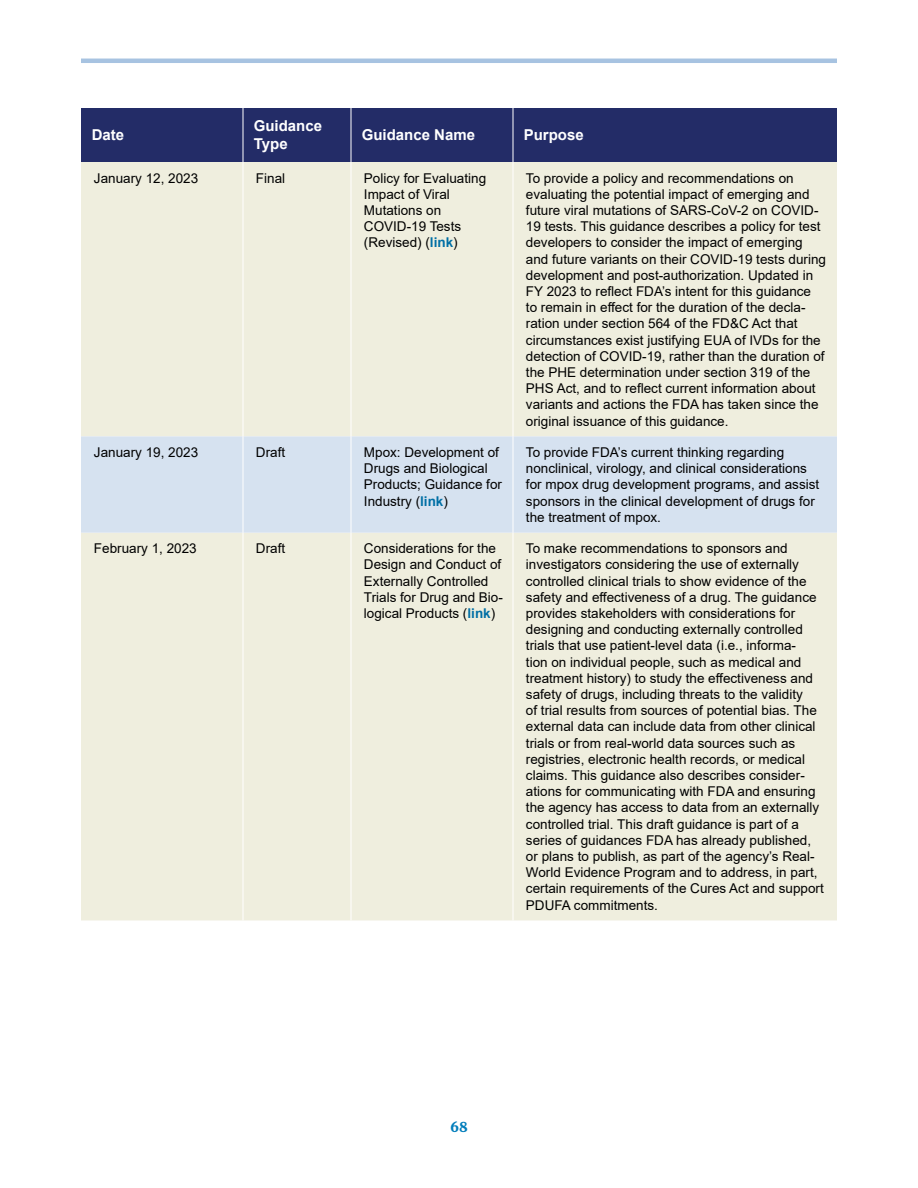
<style>
.page{position:relative;width:918px;height:1188px;background:#fff}
.page>*{position:absolute;margin:0;border:0;box-sizing:border-box;transform-origin:0 0}
.table_header{font:700 15px/18px "Arial";color:#fff}
.table_text{font:13.5px/16.2px "Arial";color:#000}
.t1{font:900 13.5px "Merriweather";color:#007dbb}
.s1{font-weight:700;color:#006fa5}
</style>
<div class="page">
<hr style="left:81px;top:59px;width:756px;height:4px;background:#a7c3e1">
<div style="left:81px;top:108px;width:756px;height:54px;background:#232c67"></div>
<div style="left:81px;top:162px;width:756px;height:758px;background:#efeede"></div>
<div style="left:81px;top:436px;width:756px;height:97px;background:#d6e2f0"></div>
<hr style="left:243px;top:108px;width:1px;height:54px;background:#fff">
<hr style="left:351px;top:108px;width:1px;height:54px;background:#fff">
<hr style="left:513px;top:108px;width:1px;height:54px;background:#fff">
<hr style="left:243px;top:162px;width:1px;height:274px;background:#fff">
<hr style="left:351px;top:162px;width:1px;height:274px;background:#fff">
<hr style="left:513px;top:162px;width:1px;height:274px;background:#fff">
<hr style="left:243px;top:436px;width:1px;height:97px;background:#fff">
<hr style="left:351px;top:436px;width:1px;height:97px;background:#fff">
<hr style="left:513px;top:436px;width:1px;height:97px;background:#fff">
<hr style="left:243px;top:533px;width:1px;height:387px;background:#fff">
<hr style="left:351px;top:533px;width:1px;height:387px;background:#fff">
<hr style="left:513px;top:533px;width:1px;height:387px;background:#fff">
<p class="table_header" style="left:92px;top:126px;width:34px">Date</p>
<p class="table_header" style="left:254px;top:117px;width:70px">Guidance<br>Type</p>
<p class="table_header" style="left:362px;top:126px;width:115px">Guidance Name</p>
<p class="table_header" style="left:524px;top:126px;width:62px">Purpose</p>
<p class="table_text" style="left:94px;top:170px;width:106px">January 12, 2023</p>
<p class="table_text" style="left:256px;top:170px;width:31px">Final</p>
<p class="table_text" style="left:364px;top:170px;width:124px">Policy for Evaluating<br>Impact of Viral<br>Mutations on<br>COVID-19 Tests (Revised) (<span class="s1">link</span>)</p>
<p class="table_text" style="left:526px;top:170px;width:302px">To provide a policy and recommendations on evaluating the potential impact of emerging and future viral mutations of SARS-CoV-2 on COVID-19 tests. This guidance describes a policy for test developers to consider the impact of emerging and future variants on their COVID-19 tests during development and post-authorization. Updated in FY 2023 to reflect FDA’s intent for this guidance<br>to remain in effect for the duration of the decla&shy;ration under section 564 of the FD&amp;C Act that circumstances exist justifying EUA of IVDs for the detection of COVID-19, rather than the duration of the PHE determination under section 319 of the PHS Act, and to reflect current information about variants and actions the FDA has taken since the original issuance of this guidance.</p>
<p class="table_text" style="left:94px;top:444px;width:106px">January 19, 2023</p>
<p class="table_text" style="left:256px;top:444px;width:31px">Draft</p>
<p class="table_text" style="left:364px;top:444px;width:140px">Mpox: Development of<br>Drugs and Biological<br>Products; Guidance for<br>Industry (<span class="s1">link</span>)</p>
<p class="table_text" style="left:526px;top:444px;width:295px">To provide FDA’s current thinking regarding nonclinical, virology, and clinical considerations for mpox drug development programs, and assist sponsors in the clinical development of drugs for the treatment of mpox.</p>
<p class="table_text" style="left:94px;top:540px;width:104px">February 1, 2023</p>
<p class="table_text" style="left:256px;top:540px;width:31px">Draft</p>
<p class="table_text" style="left:364px;top:540px;width:141px">Considerations for the<br>Design and Conduct of<br>Externally Controlled<br>Trials for Drug and Bio&shy;logical Products (<span class="s1">link</span>)</p>
<p class="table_text" style="left:526px;top:540px;width:299px">To make recommendations to sponsors and investigators considering the use of externally controlled clinical trials to show evidence of the safety and effectiveness of a drug. The guidance provides stakeholders with considerations for designing and conducting externally controlled trials that use patient-level data (i.e., informa-<br>tion on individual people, such as medical and treatment history) to study the effectiveness and safety of drugs, including threats to the validity<br>of trial results from sources of potential bias. The external data can include data from other clinical trials or from real-world data sources such as registries, electronic health records, or medical claims. This guidance also describes consider&shy;ations for communicating with FDA and ensuring the agency has access to data from an externally controlled trial. This draft guidance is part of a series of guidances FDA has already published, or plans to publish, as part of the agency’s Real-World Evidence Program and to address, in part, certain requirements of the Cures Act and support PDUFA commitments.</p>
<p class="t1" style="left:450px;top:1118px;width:19px">68</p>
</div>
